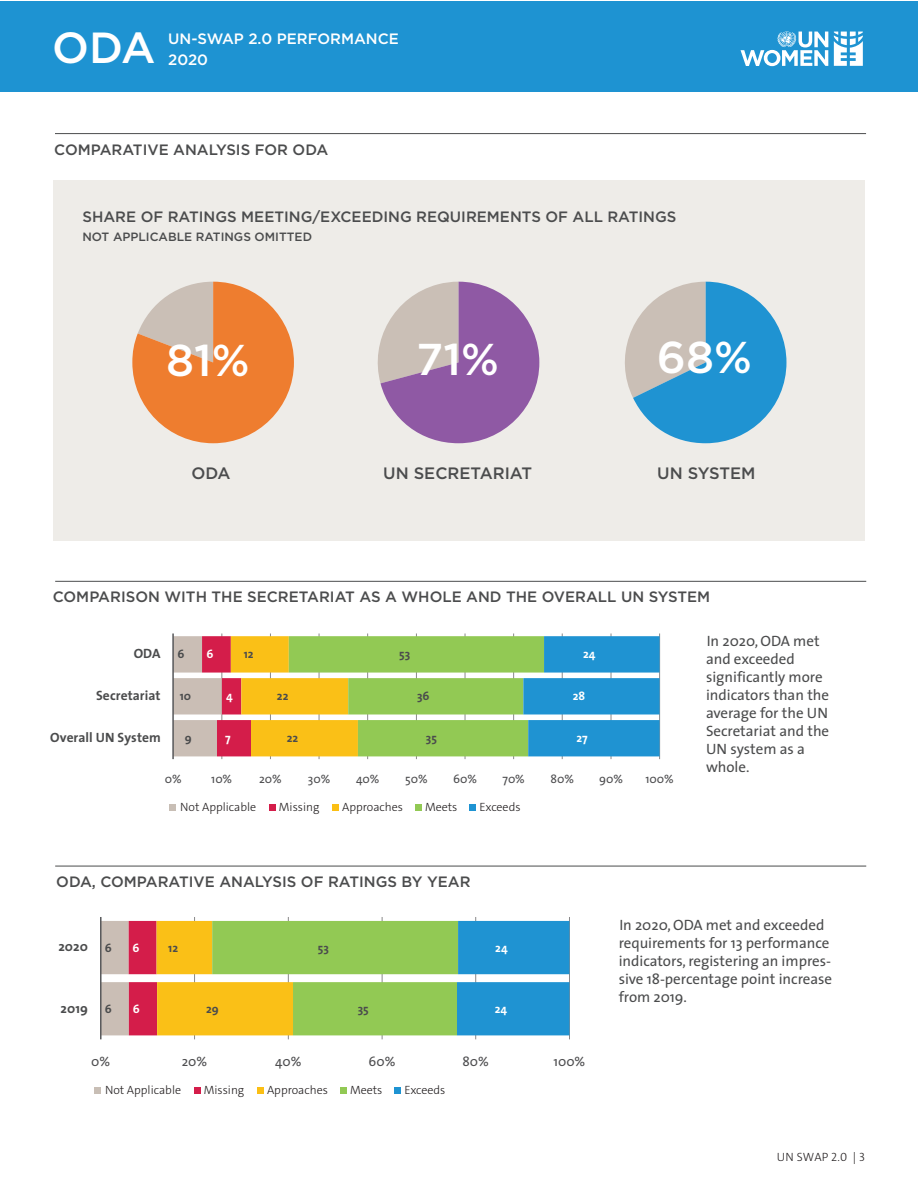
<style>
.page{position:relative;width:918px;height:1188px;background:#fff}
.page>*{position:absolute;margin:0;border:0;box-sizing:border-box;transform-origin:0 0}
.t1{font:500 44.55px "Gotham";color:#fff}
.t2{font:500 43.5px "Gotham";color:#fff}
.t3{font:500 16.5px "Gotham";color:#4b4c4d}
.t4{font:15px/18px "The Sans";color:#4b4c4d}
.t5{font:500 15px "Gotham";color:#4b4c4d}
.t6{font:500 15px "Gotham";color:#fff}
.t7{font:700 13.5px "The Sans";letter-spacing:.005em;color:#4b4c4d}
.t8{font:13.5px "The Sans";color:#4d4d4f}
.t9{font:300 12px "The Sans C4 s";color:#231f20}
.t10{font:12px "The Sans";color:#4d4d4f}
.t11{font:500 12px "Gotham";color:#4b4c4d}
.t12{font:700 12px "The Sans";letter-spacing:.005em;color:#4b4c4d}
.t13{font:700 12px "The Sans";letter-spacing:.005em;color:#fff}
</style>
<div class="page">
<div style="left:53px;top:180px;width:812px;height:360px;background:#eeece8"></div>
<hr style="left:55px;top:581px;width:811px;height:1px;background:#4b4c4d">
<hr style="left:55px;top:866px;width:811px;height:1px;background:#4b4c4d">
<svg style="left:132px;top:282px;width:162px;height:161px"></svg>
<svg style="left:377px;top:282px;width:162px;height:161px"></svg>
<svg style="left:625px;top:282px;width:161px;height:161px"></svg>
<div style="left:0;top:1px;width:918px;height:90px;background:#1e93d2"></div>
<svg style="left:741px;top:31px;width:87px;height:35px"></svg>
<svg style="left:834px;top:32px;width:29px;height:34px"></svg>
<div style="left:169px;top:804px;width:7px;height:7px;background:#c8beb5"></div>
<div style="left:269px;top:804px;width:7px;height:7px;background:#d41d4a"></div>
<div style="left:332px;top:804px;width:7px;height:7px;background:#fbbf14"></div>
<div style="left:415px;top:804px;width:7px;height:7px;background:#92c954"></div>
<div style="left:469px;top:804px;width:7px;height:7px;background:#1e93d2"></div>
<div style="left:94px;top:1087px;width:7px;height:7px;background:#c8beb5"></div>
<div style="left:194px;top:1087px;width:7px;height:7px;background:#d41d4a"></div>
<div style="left:257px;top:1087px;width:7px;height:7px;background:#fbbf14"></div>
<div style="left:340px;top:1087px;width:7px;height:7px;background:#92c954"></div>
<div style="left:394px;top:1087px;width:7px;height:7px;background:#1e93d2"></div>
<hr style="left:55px;top:133px;width:811px;height:1px;background:#4b4c4d">
<hr style="left:659px;top:633px;width:1px;height:126px;background:#8a898a">
<hr style="left:611px;top:633px;width:1px;height:126px;background:#8a898a">
<hr style="left:562px;top:633px;width:1px;height:126px;background:#8a898a">
<hr style="left:513px;top:633px;width:1px;height:126px;background:#8a898a">
<hr style="left:465px;top:633px;width:1px;height:126px;background:#8a898a">
<hr style="left:416px;top:633px;width:1px;height:126px;background:#8a898a">
<hr style="left:367px;top:633px;width:1px;height:126px;background:#8a898a">
<hr style="left:319px;top:633px;width:1px;height:126px;background:#8a898a">
<hr style="left:270px;top:633px;width:1px;height:126px;background:#8a898a">
<hr style="left:221px;top:633px;width:1px;height:126px;background:#8a898a">
<svg style="left:174px;top:636px;width:486px;height:120px;background:#99b57e"></svg>
<hr style="left:172px;top:633px;width:2px;height:126px;background:#57585a">
<hr style="left:569px;top:917px;width:1px;height:122px;background:#8a898a">
<hr style="left:475px;top:917px;width:1px;height:122px;background:#8a898a">
<hr style="left:382px;top:917px;width:1px;height:122px;background:#8a898a">
<hr style="left:288px;top:917px;width:1px;height:122px;background:#8a898a">
<hr style="left:194px;top:917px;width:1px;height:122px;background:#8a898a">
<svg style="left:102px;top:921px;width:467px;height:114px;background:#9ab474"></svg>
<hr style="left:100px;top:917px;width:2px;height:122px;background:#57585a">
<h2 class="t2" style="left:52px;top:20px;width:105px">ODA</h2>
<p class="t6" style="left:168px;top:29px;width:232px">UN-SWAP 2.0 PERFORMANCE</p>
<p class="t6" style="left:168px;top:50px;width:41px">2020</p>
<p class="t5" style="left:54px;top:140px;width:275px">COMPARATIVE ANALYSIS FOR ODA</p>
<p class="t5" style="left:82px;top:207px;width:596px">SHARE OF RATINGS MEETING/EXCEEDING REQUIREMENTS OF ALL RATINGS</p>
<p class="t11" style="left:82px;top:229px;width:231px">NOT APPLICABLE RATINGS OMITTED</p>
<h1 class="t1" style="left:166px;top:332px;width:85px">81%</h1>
<h1 class="t1" style="left:416px;top:330px;width:84px">71%</h1>
<h1 class="t1" style="left:657px;top:328px;width:97px">68%</h1>
<p class="t3" style="left:191px;top:462px;width:41px">ODA</p>
<p class="t3" style="left:383px;top:462px;width:150px">UN SECRETARIAT</p>
<p class="t3" style="left:657px;top:462px;width:100px">UN SYSTEM</p>
<p class="t5" style="left:53px;top:587px;width:659px">COMPARISON WITH THE SECRETARIAT AS A WHOLE AND THE OVERALL UN SYSTEM</p>
<p class="t7" style="left:134px;top:642px;width:29px">ODA</p>
<p class="t12" style="left:177px;top:644px;width:8px">6</p>
<p class="t13" style="left:206px;top:644px;width:8px">6</p>
<p class="t12" style="left:244px;top:644px;width:11px">12</p>
<p class="t12" style="left:399px;top:644px;width:13px">53</p>
<p class="t13" style="left:583px;top:644px;width:14px">24</p>
<p class="t7" style="left:96px;top:684px;width:66px">Secretariat</p>
<p class="t12" style="left:180px;top:686px;width:13px">10</p>
<p class="t13" style="left:226px;top:686px;width:8px">4</p>
<p class="t12" style="left:277px;top:686px;width:13px">22</p>
<p class="t12" style="left:417px;top:686px;width:14px">36</p>
<p class="t13" style="left:573px;top:686px;width:14px">28</p>
<p class="t7" style="left:50px;top:726px;width:112px">Overall UN System</p>
<p class="t12" style="left:185px;top:728px;width:8px">9</p>
<p class="t13" style="left:225px;top:728px;width:7px">7</p>
<p class="t12" style="left:287px;top:728px;width:13px">22</p>
<p class="t12" style="left:426px;top:728px;width:13px">35</p>
<p class="t13" style="left:576px;top:728px;width:13px">27</p>
<p class="t10" style="left:165px;top:769px;width:19px">0%</p>
<p class="t10" style="left:211px;top:769px;width:22px">10%</p>
<p class="t10" style="left:259px;top:769px;width:24px">20%</p>
<p class="t10" style="left:308px;top:769px;width:24px">30%</p>
<p class="t10" style="left:356px;top:769px;width:25px">40%</p>
<p class="t10" style="left:405px;top:769px;width:24px">50%</p>
<p class="t10" style="left:453px;top:769px;width:26px">60%</p>
<p class="t10" style="left:502px;top:769px;width:24px">70%</p>
<p class="t10" style="left:551px;top:769px;width:25px">80%</p>
<p class="t10" style="left:599px;top:769px;width:26px">90%</p>
<p class="t10" style="left:645px;top:769px;width:30px">100%</p>
<p class="t9" style="left:180px;top:800px;width:78px">Not Applicable</p>
<p class="t9" style="left:279px;top:800px;width:42px">Missing</p>
<p class="t9" style="left:342px;top:800px;width:62px">Approaches</p>
<p class="t9" style="left:425px;top:800px;width:34px">Meets</p>
<p class="t9" style="left:480px;top:800px;width:42px">Exceeds</p>
<p class="t5" style="left:56px;top:872px;width:416px">ODA, COMPARATIVE ANALYSIS OF RATINGS BY YEAR</p>
<p class="t4" style="left:706px;top:632px;width:125px">In 2020, ODA met and exceeded significantly more indicators than the average for the UN<br>Secretariat and the<br>UN system as a whole.</p>
<p class="t7" style="left:58px;top:936px;width:31px">2020</p>
<p class="t12" style="left:105px;top:938px;width:8px">6</p>
<p class="t7" style="left:61px;top:997px;width:29px">2019</p>
<p class="t12" style="left:105px;top:999px;width:8px">6</p>
<p class="t13" style="left:133px;top:938px;width:8px">6</p>
<p class="t13" style="left:133px;top:999px;width:8px">6</p>
<p class="t12" style="left:168px;top:938px;width:11px">12</p>
<p class="t12" style="left:206px;top:999px;width:14px">29</p>
<p class="t12" style="left:318px;top:938px;width:13px">53</p>
<p class="t12" style="left:358px;top:999px;width:13px">35</p>
<p class="t13" style="left:495px;top:938px;width:14px">24</p>
<p class="t13" style="left:495px;top:999px;width:14px">24</p>
<p class="t8" style="left:91px;top:1050px;width:21px">0%</p>
<p class="t8" style="left:182px;top:1050px;width:27px">20%</p>
<p class="t8" style="left:275px;top:1050px;width:28px">40%</p>
<p class="t8" style="left:369px;top:1050px;width:28px">60%</p>
<p class="t8" style="left:463px;top:1050px;width:28px">80%</p>
<p class="t8" style="left:554px;top:1050px;width:33px">100%</p>
<p class="t9" style="left:105px;top:1083px;width:78px">Not Applicable</p>
<p class="t9" style="left:204px;top:1083px;width:42px">Missing</p>
<p class="t9" style="left:267px;top:1083px;width:62px">Approaches</p>
<p class="t9" style="left:350px;top:1083px;width:34px">Meets</p>
<p class="t9" style="left:405px;top:1083px;width:42px">Exceeds</p>
<p class="t4" style="left:619px;top:915px;width:215px">In 2020, ODA met and exceeded requirements for 13 performance indicators, registering an impres&shy;sive 18-percentage point increase from 2019.</p>
<p class="t9" style="left:777px;top:1149px;width:89px">UN SWAP 2.0 | 3</p>
</div>
